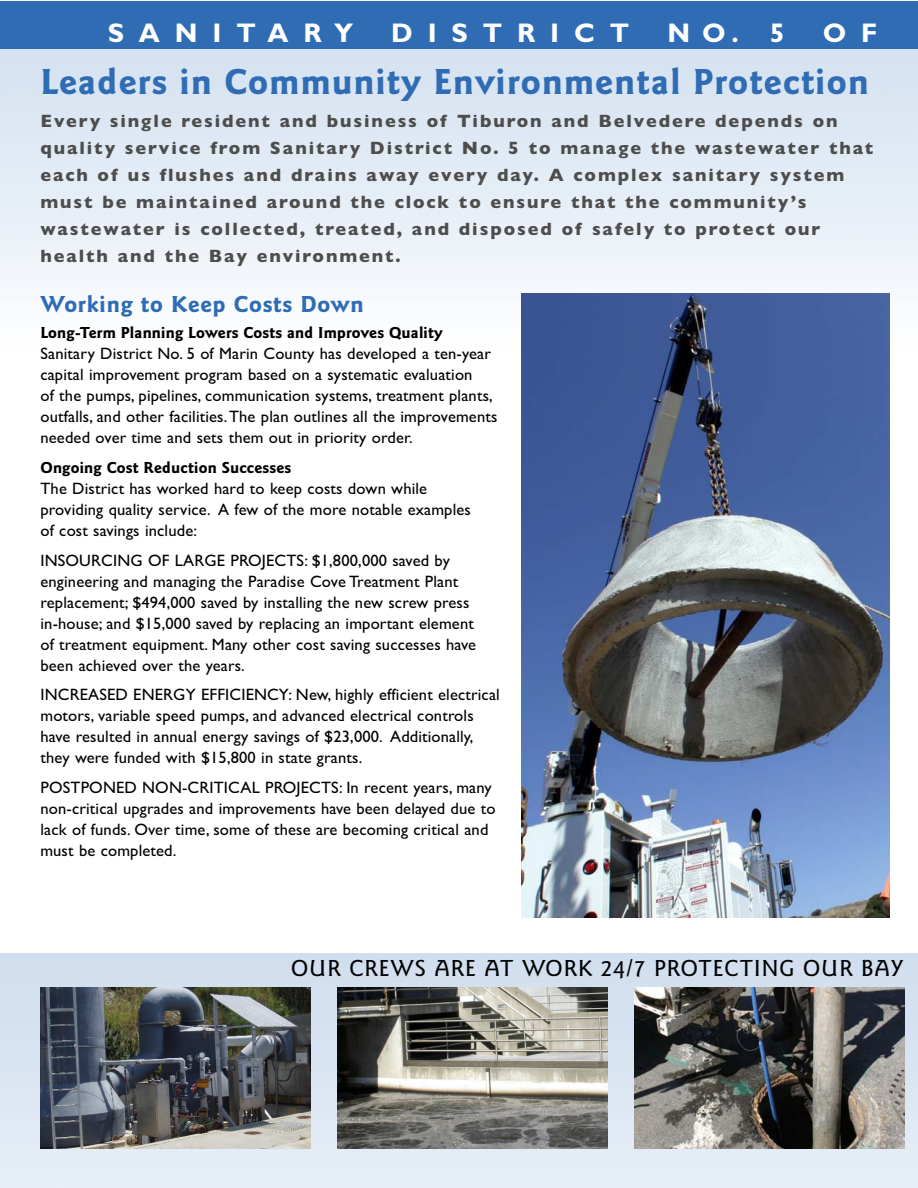
<style>
.page{position:relative;width:918px;height:1188px;background:#fff}
.page>*{position:absolute;margin:0;border:0;box-sizing:border-box;transform-origin:0 0}
.t1{font:700 37.5px "Goudy Sans";letter-spacing:.03em;color:#2f6cb4}
.t2{font:700 27px "Gill Sans";letter-spacing:.55em;color:#fff}
.t3{font:500 24px "Goudy Sans";letter-spacing:.045em;color:#000}
.t4{font:700 24px "Goudy Sans";letter-spacing:.03em;color:#2f6cb4}
.t5{font:700 18px/27px "Gill Sans";letter-spacing:.105em;color:#4d4d4d}
.t6{font:16.5px/21px "Gill Sans";letter-spacing:.01em;color:#000}
.t7{font:700 16.5px "Goudy Sans";letter-spacing:.01em;color:#000}
</style>
<div class="page">
<img style="left:0;top:50px;width:918px;height:358px">
<div style="left:0;top:2px;width:918px;height:47px;background:#2f6cb4"></div>
<img style="left:0;top:954px;width:918px;height:234px">
<img style="left:41px;top:987px;width:269px;height:162px">
<img style="left:338px;top:987px;width:269px;height:162px">
<img style="left:635px;top:987px;width:269px;height:162px">
<img style="left:522px;top:294px;width:368px;height:623px">
<h2 class="t2" style="left:108px;top:24px;width:247px">SANITARY</h2>
<h2 class="t2" style="left:391px;top:24px;width:240px">DISTRICT</h2>
<h2 class="t2" style="left:667px;top:24px;width:119px">NO. 5</h2>
<h2 class="t2" style="left:823px;top:24px;width:56px">O F</h2>
<h1 class="t1" style="left:40px;top:67px;width:830px">Leaders in Community Environmental Protection</h1>
<p class="t5" style="left:40px;top:110px;width:834px">Every single resident and business of Tiburon and Belvedere depends on quality service from Sanitary District No. 5 to manage the wastewater that each of us flushes and drains away every day. A complex sanitary system must be maintained around the clock to ensure that the community’s wastewater is collected, treated, and disposed of safely to protect our health and the Bay environment.</p>
<h3 class="t4" style="left:40px;top:295px;width:325px">Working to Keep Costs Down</h3>
<p class="t7" style="left:40px;top:326px;width:404px">Long-Term Planning Lowers Costs and Improves Quality</p>
<p class="t6" style="left:40px;top:345px;width:458px">Sanitary District No. 5 of Marin County has developed a ten-year capital improvement program based on a systematic evaluation<br>of the pumps, pipelines, communication systems, treatment plants, outfalls, and other facilities. The plan outlines all the improvements needed over time and sets them out in priority order.</p>
<p class="t7" style="left:40px;top:461px;width:252px">Ongoing Cost Reduction Successes</p>
<p class="t6" style="left:40px;top:480px;width:432px">The District has worked hard to keep costs down while providing quality service. A few of the more notable examples of cost savings include:</p>
<p class="t6" style="left:40px;top:551px;width:437px">INSOURCING OF LARGE PROJECTS: $1,800,000 saved by engineering and managing the Paradise Cove Treatment Plant replacement; $494,000 saved by installing the new screw press in-house; and $15,000 saved by replacing an important element of treatment equipment. Many other cost saving successes have been achieved over the years.</p>
<p class="t6" style="left:40px;top:686px;width:461px">INCREASED ENERGY EFFICIENCY: New, highly efficient electrical motors, variable speed pumps, and advanced electrical controls have resulted in annual energy savings of $23,000. Additionally, they were funded with $15,800 in state grants.</p>
<p class="t6" style="left:40px;top:779px;width:457px">POSTPONED NON-CRITICAL PROJECTS: In recent years, many non-critical upgrades and improvements have been delayed due to lack of funds. Over time, some of these are becoming critical and must be completed.</p>
<h3 class="t3" style="left:291px;top:959px;width:614px">OUR CREWS ARE AT WORK 24/7 PROTECTING OUR BAY</h3>
</div>
